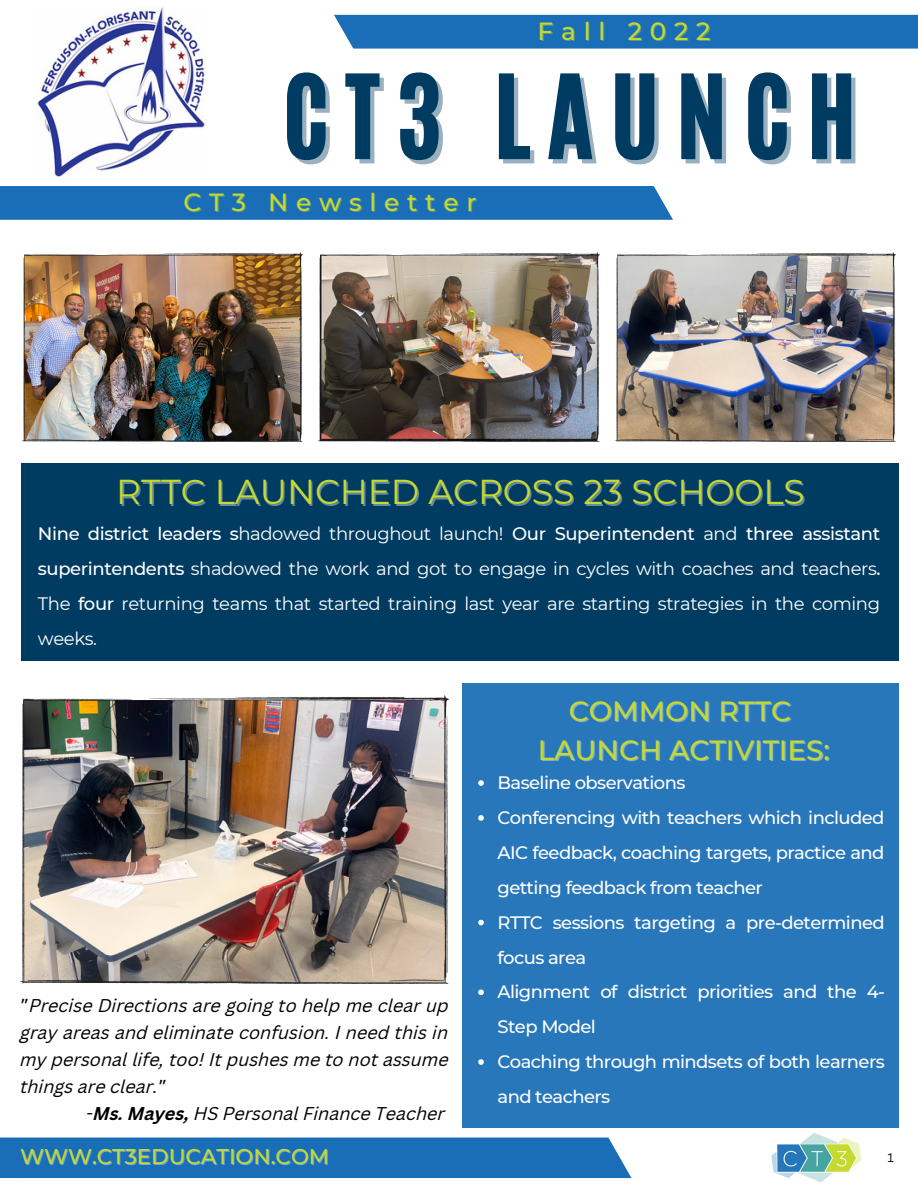
<style>
.page{position:relative;width:918px;height:1188px;background:#fff}
.page>*{position:absolute;margin:0;border:0;box-sizing:border-box;transform-origin:0 0}
.t1{font:97.05px "CA Generated";letter-spacing:.18em;color:#003c61}
.t2{font:34.5px "Montserrat";color:#c5d930}
.t3{font:500 27.75px/38.2px "Montserrat";color:#c5d930;text-align:center}
.t4{font:500 24.75px "Montserrat";letter-spacing:.315em;color:#c5d930}
.t5{font:500 21.3px "Montserrat";color:#c5d930}
.t6{font:500 18px/34.8px "Montserrat";letter-spacing:-.035em;color:#fff}
.t7{font:18px/34.8px "Montserrat";letter-spacing:-.02em;color:#fff;text-align:justify}
.t8{font:italic 18px/27px "Canva Sans";color:#000;text-align:justify}
.t9{font:12px "Canva Sans";color:#000}
.s1{font-weight:500}
.s2{font-family:"Noto Sans Gurmukhi";font-style:normal}
.s3{font-weight:700}
</style>
<div class="page">
<div style="left:0;top:186px;width:673px;height:34px;background:#196eb7"></div>
<div style="left:0;top:1138px;width:631px;height:40px;background:#196eb7"></div>
<div style="left:334px;top:15px;width:584px;height:34px;background:#196eb7"></div>
<img style="left:758px;top:1127px;width:121px;height:56px">
<div style="left:22px;top:463px;width:877px;height:198px;background:#003c61"></div>
<div style="left:463px;top:683px;width:436px;height:444px;background:#2877bb"></div>
<img style="left:20px;top:695px;width:429px;height:289px">
<img style="left:22px;top:253px;width:281px;height:188px">
<img style="left:319px;top:253px;width:280px;height:188px">
<img style="left:615px;top:253px;width:281px;height:188px">
<img style="left:36px;top:7px;width:170px;height:170px">
<svg style="left:478px;top:780px;width:6px;height:6px"></svg>
<svg style="left:478px;top:815px;width:6px;height:6px"></svg>
<svg style="left:478px;top:920px;width:6px;height:5px"></svg>
<svg style="left:478px;top:989px;width:6px;height:6px"></svg>
<svg style="left:478px;top:1059px;width:6px;height:6px"></svg>
<h3 class="t4" style="left:538px;top:16px;width:174px">Fall 2022</h3>
<h1 class="t1" style="left:283px;top:47px;width:575px">CT3 LAUNCH</h1>
<h3 class="t4" style="left:184px;top:187px;width:294px">CT3 Newsletter</h3>
<h2 class="t2" style="left:116px;top:471px;width:690px">RTTC LAUNCHED ACROSS 23 SCHOOLS</h2>
<p class="t7" style="left:38px;top:516px;width:844px"><span class="s1">Nine district leaders s</span>hadowed throughout launch! <span class="s1">Our Superintendent</span> and <span class="s1">three assistant superintendents</span> shadowed the work and got to engage in cycles with coaches and teachers<span class="s1">.<br></span>The <span class="s1">four</span> returning teams that started training last year are starting strategies in the coming weeks.</p>
<p class="t8" style="left:20px;top:994px;width:430px"><span class="s2">”</span>Precise Directions are going to help me clear up gray areas and eliminate confusion. I need this in my personal life, too! It pushes me to not assume things are clear.<span class="s2">”</span></p>
<p class="t8" style="left:86px;top:1102px;width:360px">-<span class="s3">Ms. Mayes,</span> HS Personal Finance Teacher</p>
<h3 class="t3" style="left:538px;top:692px;width:293px">COMMON RTTC<br>LAUNCH ACTIVITIES:</h3>
<p class="t6" style="left:498px;top:765px;width:389px">Baseline observations<br>Conferencing with teachers which included<br>AIC feedback, coaching targets, practice and getting feedback from teacher<br>RTTC sessions targeting a pre-determined focus area<br>Alignment of district priorities and the 4-<br>Step Model<br>Coaching through mindsets of both learners and teachers</p>
<p class="t5" style="left:20px;top:1144px;width:311px">WWW.CT3EDUCATION.COM</p>
<p class="t9" style="left:887px;top:1149px;width:8px">1</p>
</div>
